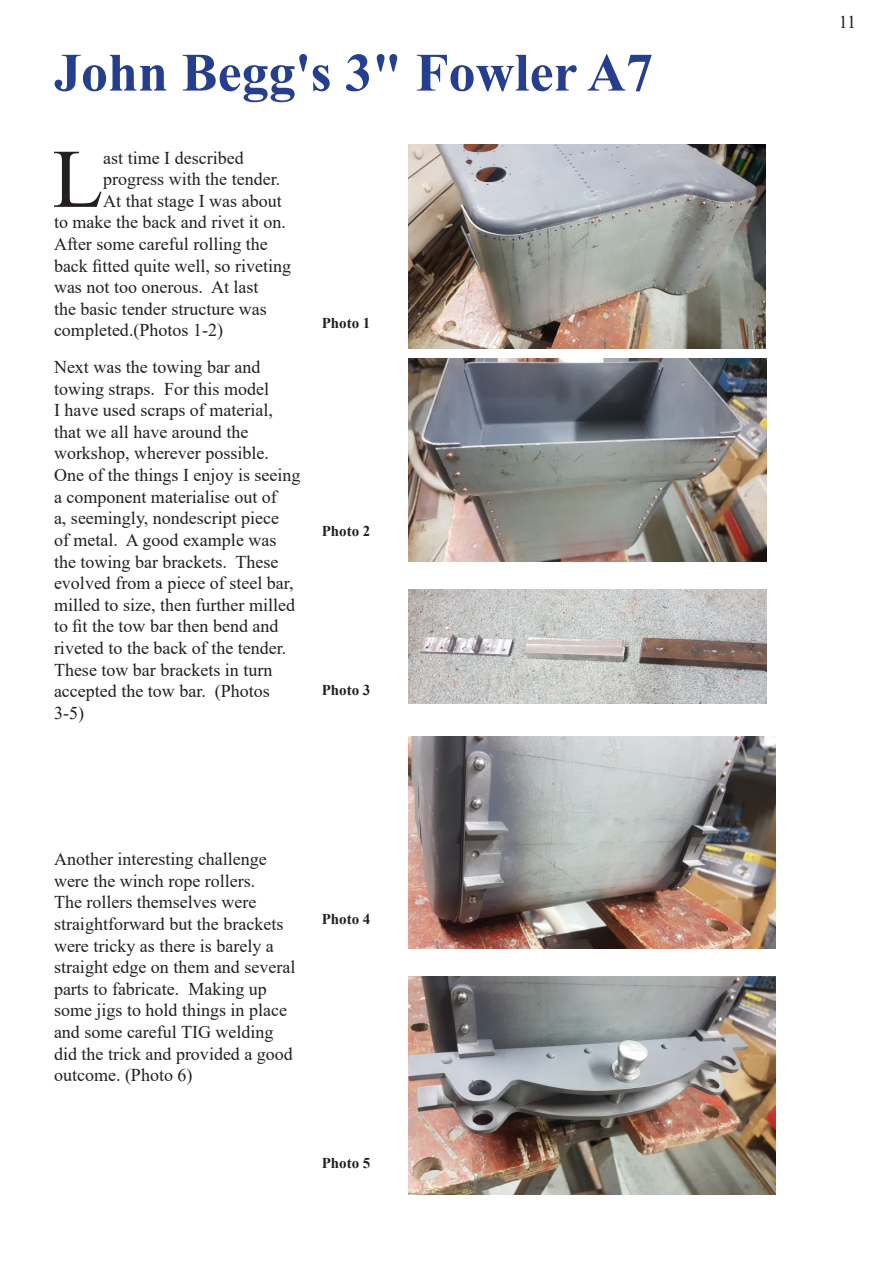
<style>
.page{position:relative;width:893px;height:1263px;background:#fff}
.page>*{position:absolute;margin:0;border:0;box-sizing:border-box;transform-origin:0 0}
.t1{font:83.25px "Times New Roman";color:#231f20}
.t2{font:700 54px "Times New Roman";color:#253f8e}
.t3{font:18px/21.6px "Times New Roman";color:#231f20}
.t4{font:700 15px "Times New Roman";color:#231f20}
</style>
<div class="page">
<img style="left:408px;top:145px;width:357px;height:203px">
<img style="left:409px;top:359px;width:358px;height:203px">
<img style="left:408px;top:590px;width:359px;height:113px">
<img style="left:408px;top:737px;width:367px;height:211px">
<img style="left:408px;top:977px;width:367px;height:218px">
<p class="t2" style="left:54px;top:34px;width:601px">John Begg's 3" Fowler A7</p>
<p class="t1" style="left:52px;top:120px;width:52px">L</p>
<p class="t3" style="left:103px;top:146px;width:142px">ast time I described</p>
<p class="t3" style="left:103px;top:168px;width:178px">progress with the tender.</p>
<p class="t3" style="left:103px;top:189px;width:180px">At that stage I was about</p>
<p class="t3" style="left:54px;top:211px;width:233px">to make the back and rivet it on.</p>
<p class="t3" style="left:54px;top:233px;width:215px">After some careful rolling the</p>
<p class="t3" style="left:54px;top:254px;width:238px">back fitted quite well, so riveting</p>
<p class="t3" style="left:54px;top:276px;width:206px">was not too onerous. At last</p>
<p class="t3" style="left:54px;top:297px;width:214px">the basic tender structure was</p>
<p class="t3" style="left:54px;top:319px;width:170px">completed.(Photos 1-2)</p>
<p class="t3" style="left:54px;top:356px;width:248px">Next was the towing bar and towing straps. For this model<br>I have used scraps of material, that we all have around the workshop, wherever possible.<br>One of the things I enjoy is seeing a component materialise out of<br>a, seemingly, nondescript piece<br>of metal. A good example was the towing bar brackets. These evolved from a piece of steel bar, milled to size, then further milled to fit the tow bar then bend and riveted to the back of the tender.<br>These tow bar brackets in turn accepted the tow bar. (Photos<br>3-5)</p>
<p class="t4" style="left:322px;top:312px;width:50px">Photo 1</p>
<p class="t4" style="left:322px;top:520px;width:50px">Photo 2</p>
<p class="t4" style="left:322px;top:679px;width:50px">Photo 3</p>
<p class="t3" style="left:54px;top:848px;width:243px">Another interesting challenge were the winch rope rollers.<br>The rollers themselves were straightforward but the brackets were tricky as there is barely a straight edge on them and several parts to fabricate. Making up some jigs to hold things in place and some careful TIG welding did the trick and provided a good outcome. (Photo 6)</p>
<p class="t4" style="left:322px;top:908px;width:50px">Photo 4</p>
<p class="t4" style="left:322px;top:1152px;width:50px">Photo 5</p>
<p class="t3" style="left:839px;top:11px;width:19px">11</p>
</div>
